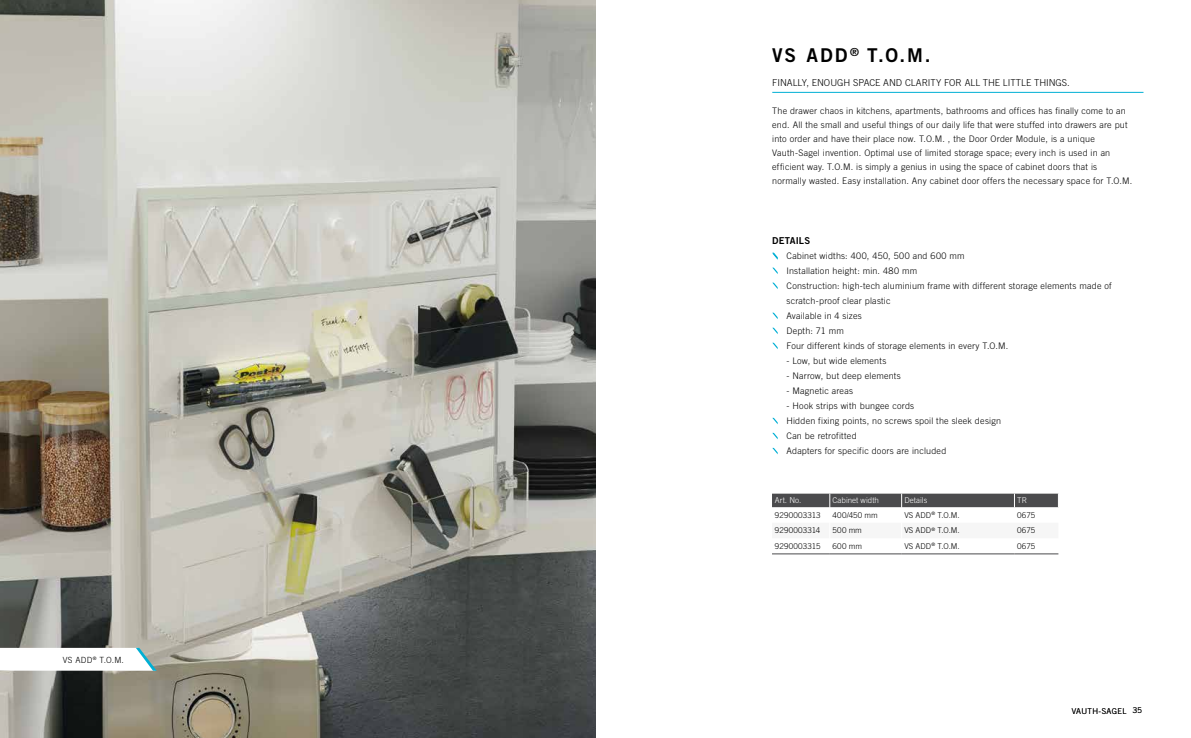
<style>
.page{position:relative;width:1191px;height:738px;background:#fff}
.page>*{position:absolute;margin:0;border:0;box-sizing:border-box;transform-origin:0 0}
.t1{font:19px "Trade Gothic LT Std Bd 2";color:#000}
.t2{font:300 9.5px "Trade Gothic LT Std";color:#000}
.t3{font:9.5px "Trade Gothic LT Std Bd 2";letter-spacing:.015em;color:#000}
.t4{font:300 9px/15px "Trade Gothic LT Std";letter-spacing:.02em;color:#000}
.t5{font:300 8.5px "Trade Gothic LT Std";color:#000}
.t6{font:300 8px "Trade Gothic LT Std";letter-spacing:.025em;color:#000}
.t7{font:300 8px "Trade Gothic LT Std";letter-spacing:.005em;color:#fff}
.t8{font:300 8px "Trade Gothic LT Std";letter-spacing:.05em;color:#000}
</style>
<div class="page">
<hr style="left:772px;top:92px;width:371px;height:1px;background:#00afd4">
<svg style="left:772px;top:267px;width:5px;height:6px"></svg>
<svg style="left:772px;top:282px;width:5px;height:6px"></svg>
<svg style="left:772px;top:312px;width:5px;height:7px"></svg>
<svg style="left:772px;top:327px;width:5px;height:7px"></svg>
<svg style="left:772px;top:342px;width:5px;height:7px"></svg>
<svg style="left:772px;top:417px;width:5px;height:7px"></svg>
<svg style="left:772px;top:432px;width:5px;height:7px"></svg>
<svg style="left:772px;top:447px;width:5px;height:7px"></svg>
<svg style="left:772px;top:252px;width:5px;height:7px"></svg>
<img style="left:0;top:0;width:595px;height:737px">
<svg style="left:0;top:647px;width:157px;height:23px"></svg>
<hr style="left:772px;top:553px;width:57px;height:1px;background:#4b4b4d">
<hr style="left:829px;top:553px;width:72px;height:1px;background:#4b4b4d">
<hr style="left:901px;top:553px;width:113px;height:1px;background:#4b4b4d">
<hr style="left:1014px;top:553px;width:44px;height:1px;background:#4b4b4d">
<svg style="left:772px;top:493px;width:287px;height:15px;background:#5e5e60"></svg>
<p class="t5" style="left:63px;top:654px;width:63px">VS ADD<sup>®</sup> T.O.M.</p>
<h1 class="t1" style="left:772px;top:44px;width:160px">VS ADD <sup>®</sup> T.O.M.</h1>
<p class="t2" style="left:772px;top:77px;width:299px">FINALLY, ENOUGH SPACE AND CLARITY FOR ALL THE LITTLE THINGS.</p>
<p class="t4" style="left:772px;top:104px;width:362px;line-height:14px">The drawer chaos in kitchens, apartments, bathrooms and offices has finally come to an end. All the small and useful things of our daily life that were stuffed into drawers are put into order and have their place now. T.O.M. , the Door Order Module, is a unique Vauth-Sagel invention. Optimal use of limited storage space; every inch is used in an efficient way. T.O.M. is simply a genius in using the space of cabinet doors that is normally wasted. Easy installation. Any cabinet door offers the necessary space for T.O.M.</p>
<p class="t3" style="left:772px;top:234px;width:40px">DETAILS</p>
<p class="t4" style="left:786px;top:248px;width:327px">Cabinet widths: 400, 450, 500 and 600 mm<br>Installation height: min. 480 mm<br>Construction: high-tech aluminium frame with different storage elements made of scratch-proof clear plastic<br>Available in 4 sizes<br>Depth: 71 mm<br>Four different kinds of storage elements in every T.O.M.</p>
<p class="t4" style="left:786px;top:353px;width:101px">- Low, but wide elements</p>
<p class="t4" style="left:786px;top:368px;width:116px">- Narrow, but deep elements</p>
<p class="t4" style="left:786px;top:383px;width:68px">- Magnetic areas</p>
<p class="t4" style="left:786px;top:398px;width:216px">- Hook strips with bungee cords<br>Hidden fixing points, no screws spoil the sleek design Can be retrofitted<br>Adapters for specific doors are included</p>
<p class="t7" style="left:775px;top:495px;width:28px">Art. No.</p>
<p class="t7" style="left:832px;top:495px;width:48px">Cabinet width</p>
<p class="t7" style="left:904px;top:495px;width:24px">Details</p>
<p class="t7" style="left:1017px;top:495px;width:11px">TR</p>
<p class="t6" style="left:775px;top:510px;width:47px">9290003313</p>
<p class="t6" style="left:832px;top:510px;width:47px">400/450 mm</p>
<p class="t6" style="left:904px;top:510px;width:57px">VS ADD<sup>®</sup> T.O.M.</p>
<p class="t6" style="left:1017px;top:510px;width:20px">0675</p>
<p class="t6" style="left:775px;top:525px;width:47px">9290003314</p>
<p class="t6" style="left:832px;top:525px;width:31px">500 mm</p>
<p class="t6" style="left:904px;top:525px;width:57px">VS ADD<sup>®</sup> T.O.M.</p>
<p class="t6" style="left:1017px;top:525px;width:20px">0675</p>
<p class="t6" style="left:775px;top:541px;width:47px">9290003315</p>
<p class="t6" style="left:832px;top:541px;width:31px">600 mm</p>
<p class="t6" style="left:904px;top:541px;width:57px">VS ADD<sup>®</sup> T.O.M.</p>
<p class="t6" style="left:1017px;top:541px;width:20px">0675</p>
<p class="t8" style="left:1071px;top:705px;width:71px">VAUTH-SAGEL 35</p>
</div>
